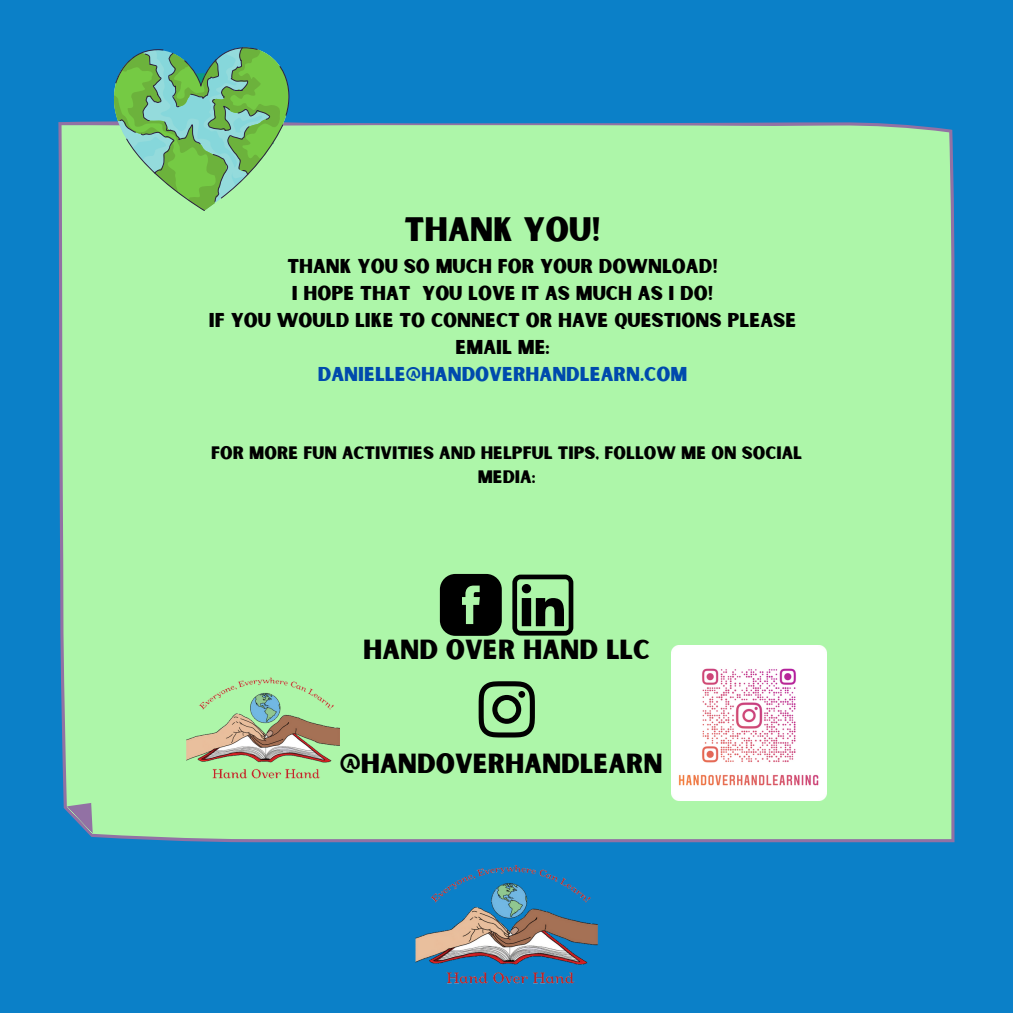
<style>
.page{position:relative;width:1013px;height:1013px;background:#fff}
.page>*{position:absolute;margin:0;border:0;box-sizing:border-box;transform-origin:0 0}
.t1{font:32.38px "Sunborn Sans One";color:#000}
.t2{font:26.38px "Sunborn Sans One";color:#000}
.t3{font:19.12px/26.8px "Sunborn Sans One";color:#000;text-align:center}
.t4{font:19.12px "Sunborn Sans One";color:#004aad}
.t5{font:17.25px/23.8px "Sunborn Sans One";color:#000;text-align:center}
</style>
<div class="page">
<div style="left:0;top:0;width:1012px;height:1012px;background:#0b80c8"></div>
<div style="left:58px;top:121px;width:896px;height:721px;background:#adf6a9"></div>
<img style="left:379px;top:801px;width:254px;height:183px">
<svg style="left:106px;top:47px;width:191px;height:166px;background:#79c68b"></svg>
<svg style="left:478px;top:681px;width:57px;height:56px;background:#669164"></svg>
<div style="left:518px;top:691px;width:7px;height:6px;background:#010101;border-radius:50%"></div>
<svg style="left:440px;top:574px;width:62px;height:62px;background:#1c281b"></svg>
<svg style="left:512px;top:574px;width:61px;height:61px;background:#557953"></svg>
<img style="left:186px;top:667px;width:154px;height:113px">
<img style="left:671px;top:645px;width:156px;height:155px">
<p class="t1" style="left:404px;top:209px;width:198px">THANK YOU!</p>
<p class="t3" style="left:287px;top:254px;width:432px">THANK YOU SO MUCH FOR YOUR DOWNLOAD!</p>
<p class="t3" style="left:292px;top:281px;width:423px">I HOPE THAT YOU LOVE IT AS MUCH AS I DO!</p>
<p class="t3" style="left:209px;top:308px;width:589px">IF YOU WOULD LIKE TO CONNECT OR HAVE QUESTIONS PLEASE<br>EMAIL ME:</p>
<p class="t4" style="left:318px;top:361px;width:371px">DANIELLE@HANDOVERHANDLEARN.COM</p>
<p class="t5" style="left:211px;top:442px;width:592px">FOR MORE FUN ACTIVITIES AND HELPFUL TIPS, FOLLOW ME ON SOCIAL<br>MEDIA:</p>
<p class="t2" style="left:363px;top:632px;width:288px">HAND OVER HAND LLC</p>
<p class="t2" style="left:340px;top:746px;width:324px">@HANDOVERHANDLEARN</p>
</div>
